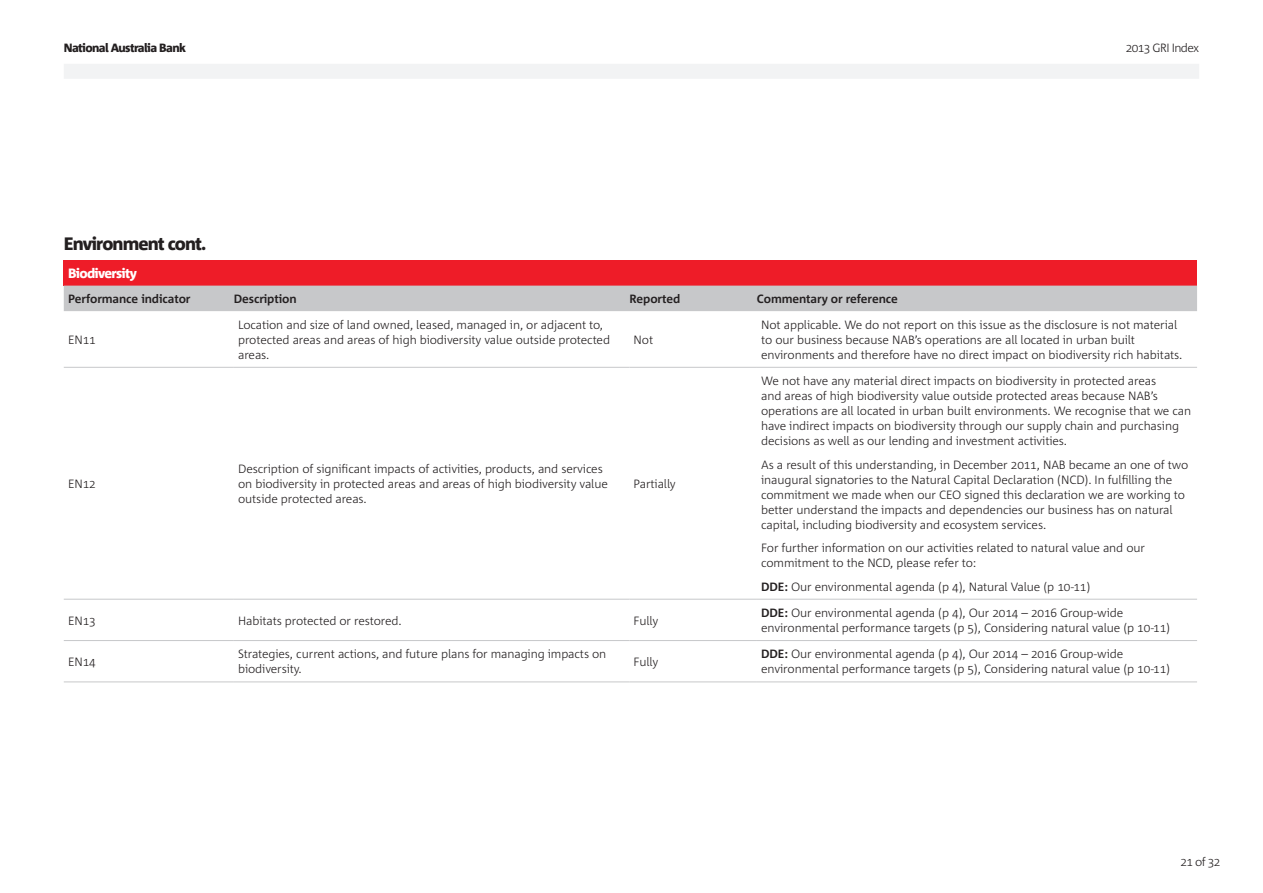
<style>
.page{position:relative;width:1263px;height:893px;background:#fff}
.page>*{position:absolute;margin:0;border:0;box-sizing:border-box;transform-origin:0 0}
.t1{font:800 18px "Corpid C1";letter-spacing:-.05em;color:#231f20}
.t2{font:800 13.5px "Corpid";letter-spacing:-.05em;color:#fff}
.t3{font:300 12px/15px "Corpid C1";letter-spacing:-.01em;color:#231f20}
.t4{font:700 12px "Corpid";letter-spacing:-.01em;color:#231f20}
.t5{font:800 12px "Corpid";letter-spacing:-.05em;color:#231f20}
.t6{font:300 12px "Corpid";letter-spacing:-.05em;color:#231f20}
.s1{font-weight:700}
</style>
<div class="page">
<div style="left:64px;top:64px;width:1135px;height:15px;background:#f2f3f4"></div>
<div style="left:64px;top:260px;width:1133px;height:26px;background:#ee1c28"></div>
<div style="left:64px;top:286px;width:1133px;height:25px;background:#c7c8ca"></div>
<hr style="left:64px;top:367px;width:170px;height:1px;background:#c7c8ca">
<hr style="left:64px;top:599px;width:170px;height:1px;background:#c7c8ca">
<hr style="left:64px;top:640px;width:170px;height:1px;background:#c7c8ca">
<hr style="left:64px;top:682px;width:170px;height:1px;background:#c7c8ca">
<hr style="left:234px;top:367px;width:395px;height:1px;background:#c7c8ca">
<hr style="left:234px;top:599px;width:395px;height:1px;background:#c7c8ca">
<hr style="left:234px;top:640px;width:395px;height:1px;background:#c7c8ca">
<hr style="left:234px;top:682px;width:395px;height:1px;background:#c7c8ca">
<hr style="left:629px;top:367px;width:128px;height:1px;background:#c7c8ca">
<hr style="left:757px;top:367px;width:440px;height:1px;background:#c7c8ca">
<hr style="left:629px;top:599px;width:128px;height:1px;background:#c7c8ca">
<hr style="left:757px;top:599px;width:440px;height:1px;background:#c7c8ca">
<hr style="left:629px;top:640px;width:128px;height:1px;background:#c7c8ca">
<hr style="left:757px;top:640px;width:440px;height:1px;background:#c7c8ca">
<hr style="left:629px;top:682px;width:128px;height:1px;background:#c7c8ca">
<hr style="left:757px;top:682px;width:440px;height:1px;background:#c7c8ca">
<p class="t5" style="left:64px;top:41px;width:124px">National Australia Bank</p>
<p class="t6" style="left:1126px;top:41px;width:75px">2013 GRI Index</p>
<h1 class="t1" style="left:64px;top:232px;width:144px">Environment cont.</h1>
<p class="t2" style="left:68px;top:266px;width:70px">Biodiversity</p>
<p class="t4" style="left:68px;top:292px;width:124px">Performance indicator</p>
<p class="t4" style="left:234px;top:292px;width:64px">Description</p>
<p class="t4" style="left:629px;top:292px;width:52px">Reported</p>
<p class="t4" style="left:757px;top:292px;width:142px">Commentary or reference</p>
<p class="t3" style="left:68px;top:332px;width:29px">EN11</p>
<p class="t3" style="left:238px;top:317px;width:373px">Location and size of land owned, leased, managed in, or adjacent to, protected areas and areas of high biodiversity value outside protected areas.</p>
<p class="t3" style="left:761px;top:317px;width:423px">Not applicable. We do not report on this issue as the disclosure is not material to our business because NAB’s operations are all located in urban built environments and therefore have no direct impact on biodiversity rich habitats.</p>
<p class="t3" style="left:634px;top:332px;width:21px">Not</p>
<p class="t3" style="left:68px;top:476px;width:29px">EN12</p>
<p class="t3" style="left:238px;top:461px;width:371px">Description of significant impacts of activities, products, and services on biodiversity in protected areas and areas of high biodiversity value outside protected areas.</p>
<p class="t3" style="left:634px;top:476px;width:44px">Partially</p>
<p class="t3" style="left:761px;top:373px;width:431px">We not have any material direct impacts on biodiversity in protected areas<br>and areas of high biodiversity value outside protected areas because NAB’s operations are all located in urban built environments. We recognise that we can have indirect impacts on biodiversity through our supply chain and purchasing decisions as well as our lending and investment activities.</p>
<p class="t3" style="left:761px;top:457px;width:429px">As a result of this understanding, in December 2011, NAB became an one of two inaugural signatories to the Natural Capital Declaration (NCD). In fulfilling the commitment we made when our CEO signed this declaration we are working to better understand the impacts and dependencies our business has on natural capital, including biodiversity and ecosystem services.</p>
<p class="t3" style="left:761px;top:540px;width:385px">For further information on our activities related to natural value and our commitment to the NCD, please refer to:</p>
<p class="t3" style="left:761px;top:579px;width:331px"><span class="s1">DDE:</span> Our environmental agenda (p 4), Natural Value (p 10-11)</p>
<p class="t3" style="left:68px;top:612px;width:29px">EN13</p>
<p class="t3" style="left:238px;top:612px;width:165px">Habitats protected or restored.</p>
<p class="t3" style="left:634px;top:612px;width:26px">Fully</p>
<p class="t3" style="left:761px;top:605px;width:410px"><span class="s1">DDE:</span> Our environmental agenda (p 4), Our 2014 – 2016 Group-wide environmental performance targets (p 5), Considering natural value (p 10-11)</p>
<p class="t3" style="left:68px;top:654px;width:29px">EN14</p>
<p class="t3" style="left:238px;top:646px;width:370px">Strategies, current actions, and future plans for managing impacts on biodiversity.</p>
<p class="t3" style="left:634px;top:654px;width:26px">Fully</p>
<p class="t3" style="left:761px;top:646px;width:410px"><span class="s1">DDE:</span> Our environmental agenda (p 4), Our 2014 – 2016 Group-wide environmental performance targets (p 5), Considering natural value (p 10-11)</p>
<p class="t6" style="left:1195px;top:855px;width:27px">of 32</p>
</div>
